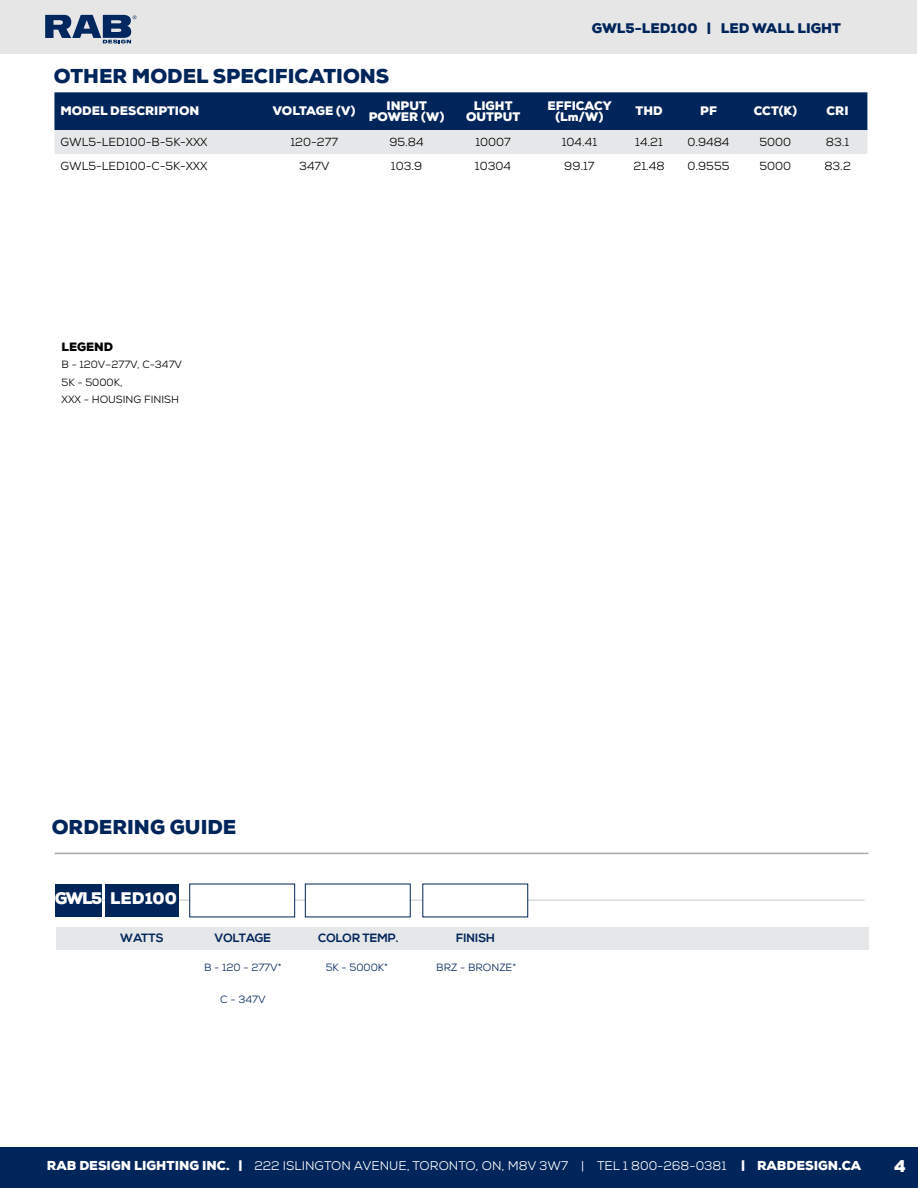
<style>
.page{position:relative;width:918px;height:1188px;background:#fff}
.page>*{position:absolute;margin:0;border:0;box-sizing:border-box;transform-origin:0 0}
.t1{font:900 19.5px "Nexa";color:#00255a}
.t2{font:900 16.5px "Nexa";color:#fff}
.t3{font:900 16.2px "Nexa";color:#fff}
.t4{font:900 13.5px "Nexa";color:#00255a}
.t5{font:12.6px "Nexa";color:#fff}
.t6{font:900 12px/10.5px "Nexa";color:#fff;text-align:center}
.t7{font:700 12px "Nexa";color:#00255a}
.t8{font:900 12px "Nexa";letter-spacing:-.02em;color:#fff}
.t9{font:11.7px "Nexa";color:#000}
.t10{font:900 11.7px "Nexa";color:#000}
.t11{font:10.5px/17.2px "Nexa";color:#000}
.t12{font:10.5px "Nexa";color:#00255a}
.s1{font-weight:900}
</style>
<div class="page">
<div style="left:0;top:1147px;width:918px;height:41px;background:#00255a"></div>
<div style="left:1px;top:1px;width:916px;height:53px;background:#e6e6e7"></div>
<svg style="left:45px;top:15px;width:91px;height:29px"></svg>
<svg style="left:54px;top:92px;width:813px;height:62px;background:#5a7192"></svg>
<hr style="left:64px;top:900px;width:801px;height:1px;background:#c7c8ca">
<div style="left:56px;top:927px;width:812px;height:23px;background:#e6e7e8"></div>
<div style="left:56px;top:884px;width:46px;height:33px;background:#00255a"></div>
<div style="left:190px;top:884px;width:105px;height:33px;background:#fff"></div>
<div style="left:305px;top:884px;width:105px;height:33px;background:#fff"></div>
<div style="left:423px;top:884px;width:105px;height:33px;background:#fff"></div>
<div style="left:106px;top:884px;width:73px;height:33px;background:#00255a"></div>
<hr style="left:55px;top:853px;width:813px;height:1px;background:#a7a9ac">
<p class="t4" style="left:592px;top:19px;width:251px">GWL5-LED100 | LED WALL LIGHT</p>
<h1 class="t1" style="left:54px;top:63px;width:337px">OTHER MODEL SPECIFICATIONS</h1>
<p class="t6" style="left:60px;top:106px;width:141px">MODEL DESCRIPTION</p>
<p class="t8" style="left:273px;top:103px;width:84px">VOLTAGE (V)</p>
<p class="t6" style="left:369px;top:101px;width:77px">INPUT<br>POWER (W)</p>
<p class="t6" style="left:466px;top:101px;width:56px">LIGHT<br>OUTPUT</p>
<p class="t6" style="left:548px;top:101px;width:66px">EFFICACY (Lm/W)</p>
<p class="t6" style="left:636px;top:106px;width:29px">THD</p>
<p class="t6" style="left:700px;top:106px;width:18px">PF</p>
<p class="t6" style="left:754px;top:106px;width:45px">CCT(K)</p>
<p class="t6" style="left:827px;top:106px;width:24px">CRI</p>
<p class="t9" style="left:60px;top:135px;width:149px">GWL5-LED100-B-5K-XXX</p>
<p class="t9" style="left:291px;top:135px;width:49px">120-277</p>
<p class="t9" style="left:389px;top:135px;width:36px">95.84</p>
<p class="t9" style="left:475px;top:135px;width:37px">10007</p>
<p class="t9" style="left:562px;top:135px;width:37px">104.41</p>
<p class="t9" style="left:635px;top:135px;width:29px">14.21</p>
<p class="t9" style="left:687px;top:135px;width:44px">0.9484</p>
<p class="t9" style="left:760px;top:135px;width:33px">5000</p>
<p class="t9" style="left:826px;top:135px;width:25px">83.1</p>
<p class="t9" style="left:60px;top:158px;width:149px">GWL5-LED100-C-5K-XXX</p>
<p class="t9" style="left:299px;top:158px;width:32px">347V</p>
<p class="t9" style="left:391px;top:158px;width:33px">103.9</p>
<p class="t9" style="left:475px;top:158px;width:38px">10304</p>
<p class="t9" style="left:564px;top:158px;width:32px">99.17</p>
<p class="t9" style="left:634px;top:158px;width:33px">21.48</p>
<p class="t9" style="left:688px;top:158px;width:43px">0.9555</p>
<p class="t9" style="left:760px;top:158px;width:33px">5000</p>
<p class="t9" style="left:824px;top:158px;width:28px">83.2</p>
<p class="t10" style="left:62px;top:339px;width:53px">LEGEND</p>
<p class="t11" style="left:62px;top:356px;width:122px">B - 120V–277V, C-347V<br>5K - 5000K,<br>XXX - HOUSING FINISH</p>
<h1 class="t1" style="left:52px;top:814px;width:186px">ORDERING GUIDE</h1>
<h3 class="t3" style="left:55px;top:888px;width:124px">GWL5 LED100</h3>
<p class="t7" style="left:120px;top:931px;width:45px">WATTS</p>
<p class="t7" style="left:215px;top:931px;width:58px">VOLTAGE</p>
<p class="t7" style="left:318px;top:931px;width:82px">COLOR TEMP.</p>
<p class="t7" style="left:456px;top:931px;width:40px">FINISH</p>
<p class="t12" style="left:204px;top:961px;width:79px">B - 120 - 277V*</p>
<p class="t12" style="left:220px;top:993px;width:47px">C - 347V</p>
<p class="t12" style="left:326px;top:961px;width:64px">5K - 5000K*</p>
<p class="t12" style="left:436px;top:961px;width:82px">BRZ - BRONZE*</p>
<p class="t5" style="left:47px;top:1158px;width:816px"><span class="s1">RAB DESIGN LIGHTING INC. |</span> 222 ISLINGTON AVENUE, TORONTO, ON, M8V 3W7 | TEL 1 800-268-0381 <span class="s1">| RABDESIGN.CA</span></p>
<h2 class="t2" style="left:894px;top:1155px;width:13px">4</h2>
</div>
